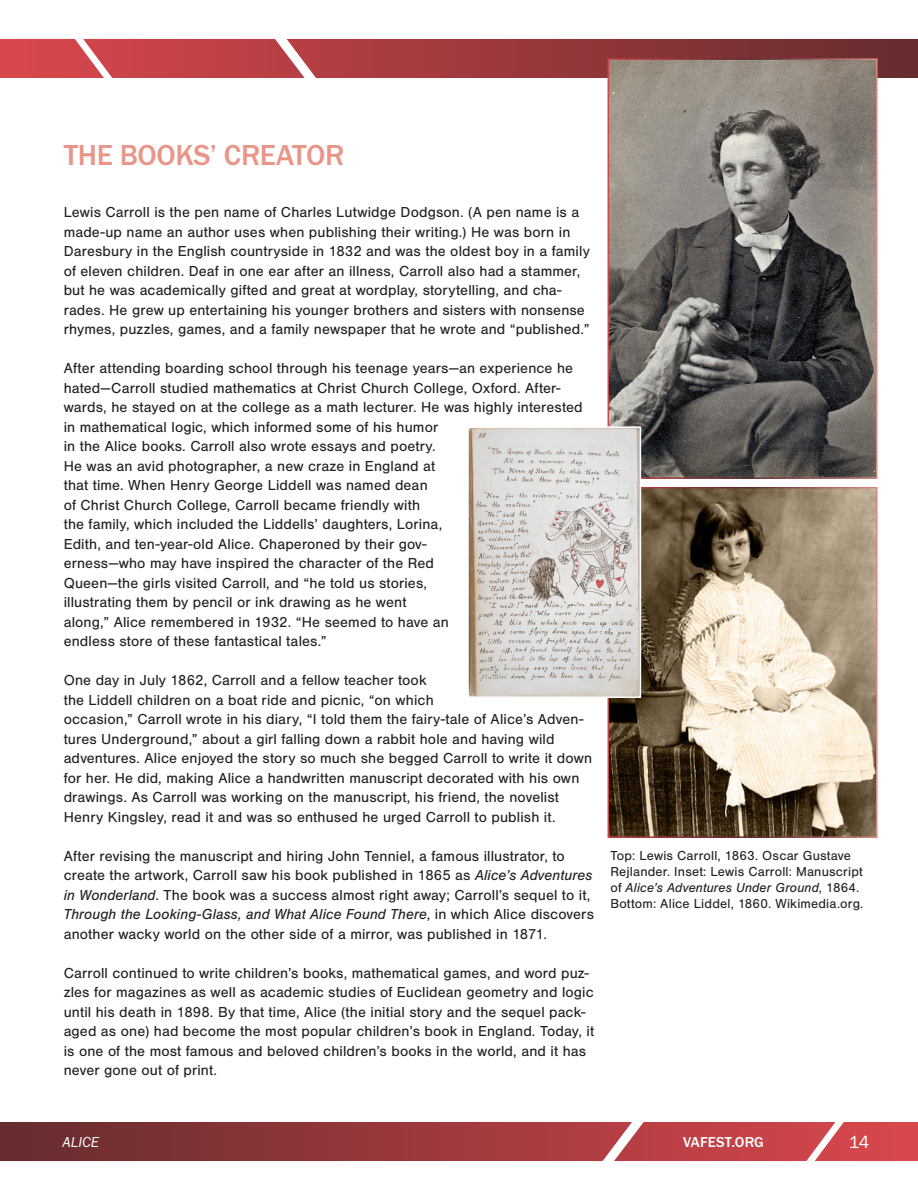
<style>
.page{position:relative;width:918px;height:1188px;background:#fff}
.page>*{position:absolute;margin:0;border:0;box-sizing:border-box;transform-origin:0 0}
.t1{font:500 30px "Franklin Gothic URW";letter-spacing:-.01em;color:#e8968a}
.t2{font:18px "Franklin Gothic URW Boo";color:#fff}
.t3{font:15px/19.5px "Nimbus San";letter-spacing:.01em;color:#231f20}
.t4{font:500 15px "Franklin Gothic URW";letter-spacing:.005em;color:#fff}
.t5{font:15px "Franklin Gothic URW Boo Ita";color:#fff}
.t6{font:13.5px/16.2px "Nimbus San";letter-spacing:.015em;color:#231f20}
.s1{font-style:italic}
</style>
<div class="page">
<svg style="left:0;top:1122px;width:918px;height:39px;background:#a13d42"></svg>
<svg style="left:0;top:39px;width:918px;height:39px;background:#a74145"></svg>
<img style="left:611px;top:61px;width:264px;height:415px">
<img style="left:611px;top:490px;width:264px;height:345px">
<img style="left:470px;top:429px;width:168px;height:266px">
<div style="left:467px;top:426px;width:174px;height:272px;border:2px solid #fff"></div>
<p class="t1" style="left:64px;top:136px;width:282px">THE BOOKS’ CREATOR</p>
<p class="t3" style="left:64px;top:203px;width:528px">Lewis Carroll is the pen name of Charles Lutwidge Dodgson. (A pen name is a made-up name an author uses when publishing their writing.) He was born in Daresbury in the English countryside in 1832 and was the oldest boy in a family of eleven children. Deaf in one ear after an illness, Carroll also had a stammer, but he was academically gifted and great at wordplay, storytelling, and cha&shy;rades. He grew up entertaining his younger brothers and sisters with nonsense rhymes, puzzles, games, and a family newspaper that he wrote and “published.”</p>
<p class="t3" style="left:64px;top:359px;width:520px">After attending boarding school through his teenage years—an experience he hated—Carroll studied mathematics at Christ Church College, Oxford. After&shy;wards, he stayed on at the college as a math lecturer. He was highly interested in mathematical logic, which informed some of his humor<br>in the Alice books. Carroll also wrote essays and poetry.<br>He was an avid photographer, a new craze in England at<br>that time. When Henry George Liddell was named dean<br>of Christ Church College, Carroll became friendly with<br>the family, which included the Liddells’ daughters, Lorina,<br>Edith, and ten-year-old Alice. Chaperoned by their gov-<br>erness—who may have inspired the character of the Red<br>Queen—the girls visited Carroll, and “he told us stories,<br>illustrating them by pencil or ink drawing as he went<br>along,” Alice remembered in 1932. “He seemed to have an<br>endless store of these fantastical tales.”</p>
<p class="t3" style="left:64px;top:671px;width:530px">One day in July 1862, Carroll and a fellow teacher took<br>the Liddell children on a boat ride and picnic, “on which<br>occasion,” Carroll wrote in his diary, “I told them the fairy-tale of Alice’s Adven&shy;tures Underground,” about a girl falling down a rabbit hole and having wild adventures. Alice enjoyed the story so much she begged Carroll to write it down for her. He did, making Alice a handwritten manuscript decorated with his own drawings. As Carroll was working on the manuscript, his friend, the novelist Henry Kingsley, read it and was so enthused he urged Carroll to publish it.</p>
<p class="t3" style="left:64px;top:846px;width:532px">After revising the manuscript and hiring John Tenniel, a famous illustrator, to create the artwork, Carroll saw his book published in 1865 as <span class="s1">Alice’s Adventures in Wonderland</span>. The book was a success almost right away; Carroll’s sequel to it, <span class="s1">Through the Looking-Glass, and What Alice Found There</span>, in which Alice discovers another wacky world on the other side of a mirror, was published in 1871.</p>
<p class="t3" style="left:64px;top:963px;width:532px">Carroll continued to write children’s books, mathematical games, and word puz&shy;zles for magazines as well as academic studies of Euclidean geometry and logic until his death in 1898. By that time, Alice (the initial story and the sequel pack&shy;aged as one) had become the most popular children’s book in England. Today, it is one of the most famous and beloved children’s books in the world, and it has never gone out of print.</p>
<p class="t6" style="left:610px;top:847px;width:255px">Top: Lewis Carroll, 1863. Oscar Gustave Rejlander. Inset: Lewis Carroll: Manuscript of <span class="s1">Alice’s Adventures Under Ground</span>, 1864.<br>Bottom: Alice Liddel, 1860. Wikimedia.org.</p>
<p class="t5" style="left:62px;top:1133px;width:38px">ALICE</p>
<p class="t4" style="left:683px;top:1132px;width:82px">VAFEST.ORG</p>
<p class="t2" style="left:849px;top:1130px;width:22px">14</p>
</div>
